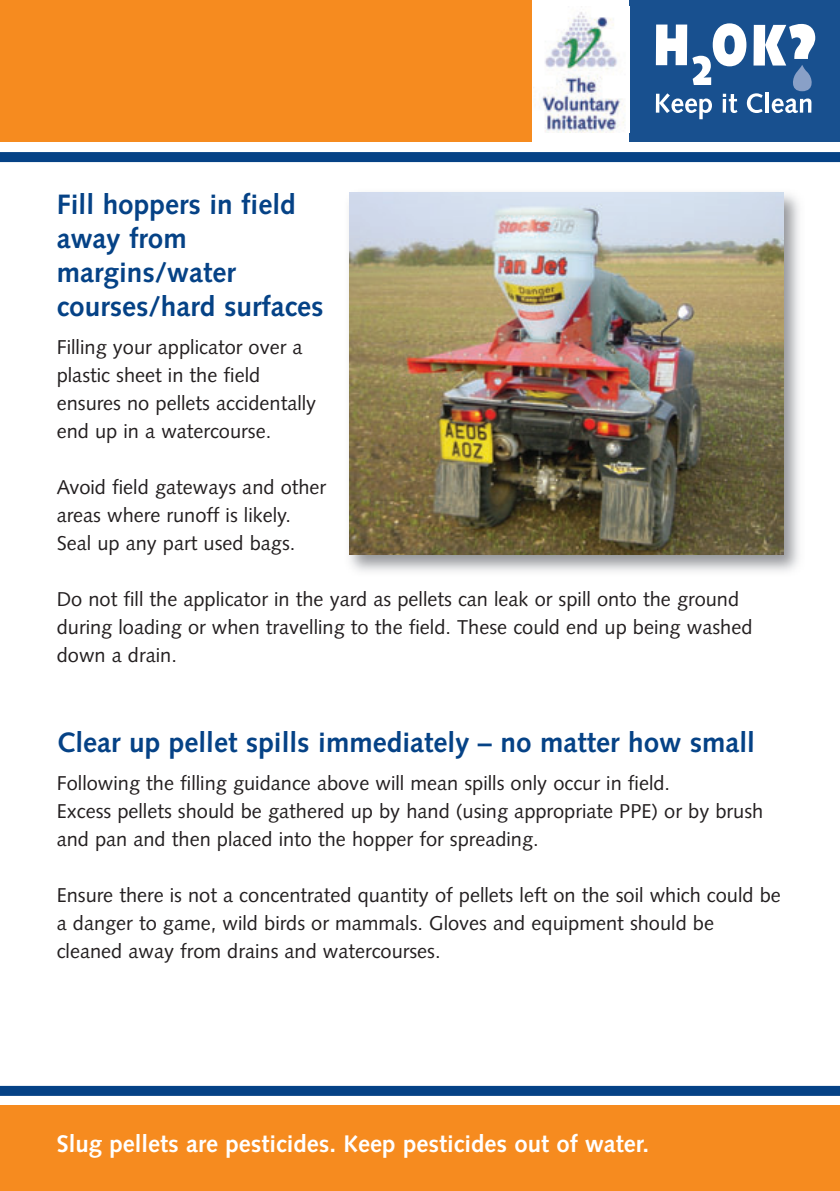
<style>
.page{position:relative;width:840px;height:1191px;background:#fff}
.page>*{position:absolute;margin:0;border:0;box-sizing:border-box;transform-origin:0 0}
.t1{font:700 28px/34px "Syntax";color:#054286}
.t2{font:700 24px "Syntax";color:#fff}
.t3{font:20px/28px "Syntax";color:#231f20}
</style>
<div class="page">
<div style="left:0;top:0;width:589px;height:142px;background:#f68b1f"></div>
<div style="left:0;top:1106px;width:839px;height:85px;background:#f68b1f"></div>
<div style="left:629px;top:0;width:210px;height:142px;background:#18508f"></div>
<svg style="left:655px;top:23px;width:159px;height:96px"></svg>
<div style="left:532px;top:0;width:97px;height:142px;background:#fff"></div>
<img style="left:533px;top:6px;width:92px;height:126px">
<div style="left:0;top:152px;width:839px;height:10px;background:#054286"></div>
<div style="left:0;top:1085px;width:839px;height:10px;background:#054286"></div>
<img style="left:349px;top:192px;width:450px;height:380px">
<img style="left:349px;top:193px;width:433px;height:361px">
<h1 class="t1" style="left:57px;top:190px;width:268px">Fill hoppers in field away from margins/water courses/hard surfaces</h1>
<p class="t3" style="left:57px;top:335px;width:261px">Filling your applicator over a plastic sheet in the field ensures no pellets accidentally end up in a watercourse.</p>
<p class="t3" style="left:57px;top:475px;width:271px">Avoid field gateways and other areas where runoff is likely.<br>Seal up any part used bags.</p>
<p class="t3" style="left:57px;top:587px;width:697px">Do not fill the applicator in the yard as pellets can leak or spill onto the ground during loading or when travelling to the field. These could end up being washed down a drain.</p>
<h1 class="t1" style="left:57px;top:728px;width:699px">Clear up pellet spills immediately – no matter how small</h1>
<p class="t3" style="left:57px;top:771px;width:707px">Following the filling guidance above will mean spills only occur in field.<br>Excess pellets should be gathered up by hand (using appropriate PPE) or by brush and pan and then placed into the hopper for spreading.</p>
<p class="t3" style="left:57px;top:883px;width:725px">Ensure there is not a concentrated quantity of pellets left on the soil which could be a danger to game, wild birds or mammals. Gloves and equipment should be cleaned away from drains and watercourses.</p>
<p class="t2" style="left:57px;top:1134px;width:593px">Slug pellets are pesticides. Keep pesticides out of water.</p>
</div>
